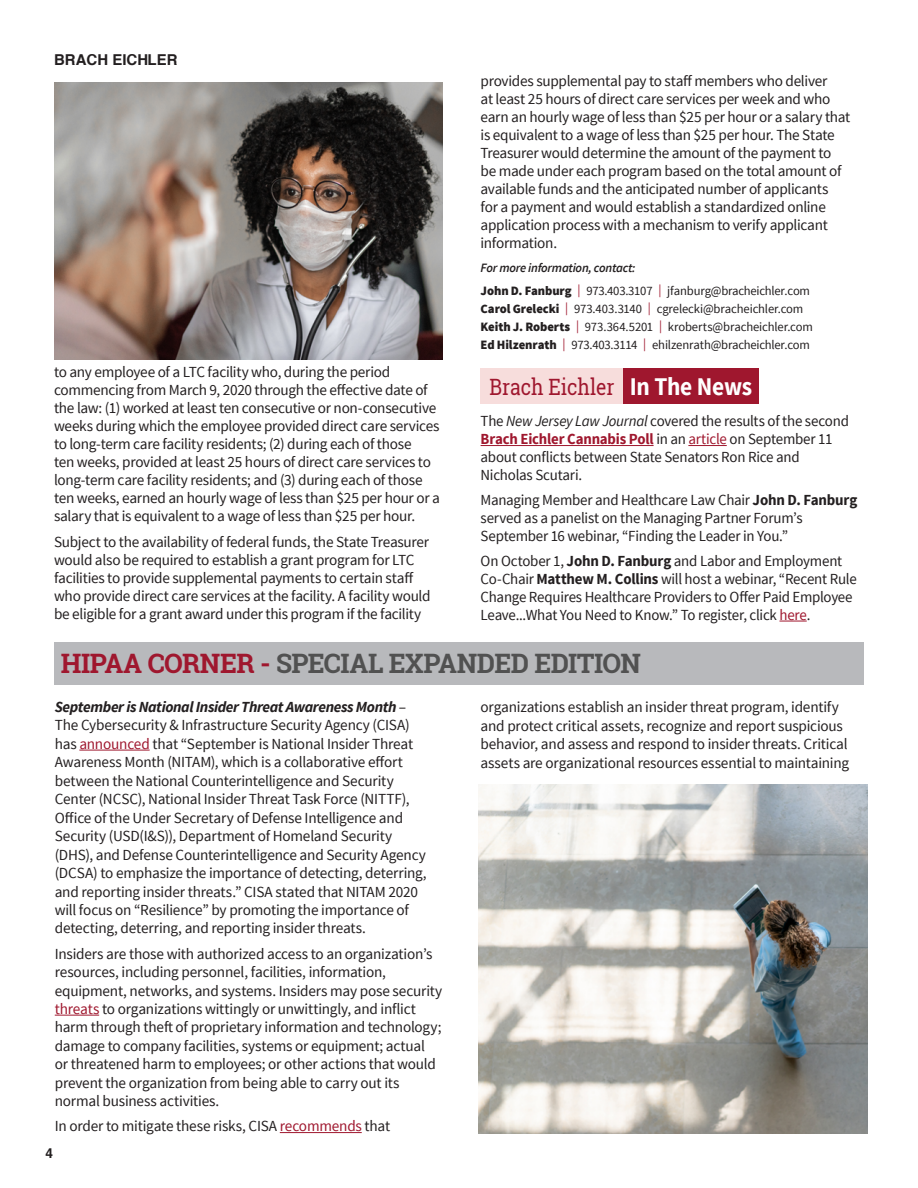
<style>
.page{position:relative;width:918px;height:1188px;background:#fff}
.page>*{position:absolute;margin:0;border:0;box-sizing:border-box;transform-origin:0 0}
.Back_Page_Contacts{font:700 26.7px "Roboto Slab";letter-spacing:-.02em;color:#515151}
.t1{font:700 25.5px "Source Sans Pro";letter-spacing:-.01em;color:#fff;scale:.92 1}
.t2{font:22.5px "Roboto Slab";color:#9f172e;scale:.86 1}
.FOR_MORE_INFORMATI{font:15.3px/18px "Source Sans Pro";letter-spacing:-.015em;color:#231f20}
.t3{font:700 15px "Swansea";color:#231f20}
.Page_Numbers_9_13_65{font:700 13.5px "Swansea";color:#231f20}
.hyperlink{font:12.75px "Source Sans Pro";letter-spacing:-.015em;color:#231f20}
.FOR_MORE_INFORMATI-2{font:12.75px "Source Sans Pro";letter-spacing:-.02em;color:#231f20}
.Back_Page_Contacts-2{font:12.75px "Source Sans Pro";letter-spacing:-.01em;color:#231f20}
.FOR_MORE_INFORMATI-3{font:italic 600 12.75px "Source Sans Pro";letter-spacing:-.02em;color:#231f20}
.s1{font-weight:900}
.s2{color:#9f172e}
.s3{font-style:italic}
.s4{font-weight:700;color:#9f172e}
.s5{font-weight:700}
.s6{font-weight:700;font-style:italic}
</style>
<div class="page">
<hr style="left:481px;top:445px;width:173px;height:1px;background:#9f172e">
<hr style="left:688px;top:445px;width:39px;height:1px;background:#9f172e">
<svg style="left:779px;top:621px;width:28px;height:1px"></svg>
<div style="left:481px;top:368px;width:142px;height:36px;background:#f7dddc"></div>
<div style="left:623px;top:368px;width:136px;height:36px;background:#9f172e"></div>
<img style="left:54px;top:82px;width:389px;height:278px">
<div style="left:54px;top:642px;width:810px;height:42px;background:#b8b9bc"></div>
<hr style="left:79px;top:750px;width:71px;height:1px;background:#9f172e">
<hr style="left:55px;top:1015px;width:44px;height:1px;background:#9f172e">
<hr style="left:280px;top:1132px;width:82px;height:1px;background:#9f172e">
<img style="left:478px;top:784px;width:389px;height:349px">
<p class="t3" style="left:54px;top:51px;width:125px">BRACH EICHLER</p>
<p class="FOR_MORE_INFORMATI" style="left:481px;top:72px;width:371px">provides supplemental pay to staff members who deliver<br>at least 25 hours of direct care services per week and who earn an hourly wage of less than $25 per hour or a salary that is equivalent to a wage of less than $25 per hour. The State Treasurer would determine the amount of the payment to be made under each program based on the total amount of available funds and the anticipated number of applicants<br>for a payment and would establish a standardized online application process with a mechanism to verify applicant information.</p>
<p class="FOR_MORE_INFORMATI-3" style="left:481px;top:260px;width:156px">For more information, contact:</p>
<p class="hyperlink" style="left:481px;top:283px;width:331px"><span class="s1">John D. Fanburg</span> <span class="s2">|</span> 973.403.3107 <span class="s2">|</span> jfanburg@bracheichler.com</p>
<p class="hyperlink" style="left:481px;top:301px;width:324px"><span class="s1">Carol Grelecki</span> <span class="s2">|</span> 973.403.3140 <span class="s2">|</span> cgrelecki@bracheichler.com</p>
<p class="Back_Page_Contacts-2" style="left:481px;top:319px;width:334px"><span class="s1">Keith J. Roberts</span> <span class="s2">|</span> 973.364.5201 <span class="s2">|</span> kroberts@bracheichler.com</p>
<p class="FOR_MORE_INFORMATI-2" style="left:481px;top:337px;width:331px"><span class="s1">Ed Hilzenrath</span> <span class="s2">|</span> 973.403.3114 <span class="s2">|</span> ehilzenrath@bracheichler.com</p>
<p class="t2" style="left:489px;top:371px;width:147px">Brach Eichler</p>
<p class="t1" style="left:630px;top:371px;width:135px">In The News</p>
<p class="FOR_MORE_INFORMATI" style="left:481px;top:413px;width:370px">The <span class="s3">New Jersey Law Journal</span> covered the results of the second <span class="s4">Brach Eichler Cannabis Poll</span> in an <span class="s2">article</span> on September 11 about conflicts between State Senators Ron Rice and Nicholas Scutari.</p>
<p class="FOR_MORE_INFORMATI" style="left:481px;top:491px;width:378px">Managing Member and Healthcare Law Chair <span class="s5">John D. Fanburg </span>served as a panelist on the Managing Partner Forum’s<br>September 16 webinar, “Finding the Leader in You.”</p>
<p class="FOR_MORE_INFORMATI" style="left:481px;top:552px;width:378px">On October 1, <span class="s5">John D. Fanburg</span> and Labor and Employment Co-Chair <span class="s5">Matthew M. Collins</span> will host a webinar, “Recent Rule Change Requires Healthcare Providers to Offer Paid Employee Leave...What You Need to Know.” To register, click <span class="s2">here</span>.</p>
<p class="Back_Page_Contacts" style="left:61px;top:645px;width:582px"><span class="s2">HIPAA CORNER -</span> SPECIAL EXPANDED EDITION</p>
<p class="FOR_MORE_INFORMATI" style="left:55px;top:698px;width:373px;line-height:18.5px"><span class="s6">September is National Insider Threat Awareness Month</span> – The Cybersecurity &amp; Infrastructure Security Agency (CISA) has <span class="s2">announced</span> that “September is National Insider Threat Awareness Month (NITAM), which is a collaborative effort between the National Counterintelligence and Security Center (NCSC), National Insider Threat Task Force (NITTF), Office of the Under Secretary of Defense Intelligence and Security (USD(I&amp;S)), Department of Homeland Security (DHS), and Defense Counterintelligence and Security Agency (DCSA) to emphasize the importance of detecting, deterring, and reporting insider threats.” CISA stated that NITAM 2020 will focus on “Resilience” by promoting the importance of detecting, deterring, and reporting insider threats.</p>
<p class="FOR_MORE_INFORMATI" style="left:55px;top:945px;width:389px;line-height:18.5px">Insiders are those with authorized access to an organization’s resources, including personnel, facilities, information, equipment, networks, and systems. Insiders may pose security <span class="s2">threats</span> to organizations wittingly or unwittingly, and inflict harm through theft of proprietary information and technology; damage to company facilities, systems or equipment; actual<br>or threatened harm to employees; or other actions that would prevent the organization from being able to carry out its normal business activities.</p>
<p class="FOR_MORE_INFORMATI" style="left:55px;top:1118px;width:337px">In order to mitigate these risks, CISA <span class="s2">recommends</span> that</p>
<p class="FOR_MORE_INFORMATI" style="left:54px;top:363px;width:387px">to any employee of a LTC facility who, during the period commencing from March 9, 2020 through the effective date of the law: (1) worked at least ten consecutive or non-consecutive weeks during which the employee provided direct care services to long-term care facility residents; (2) during each of those<br>ten weeks, provided at least 25 hours of direct care services to long-term care facility residents; and (3) during each of those ten weeks, earned an hourly wage of less than $25 per hour or a salary that is equivalent to a wage of less than $25 per hour.</p>
<p class="FOR_MORE_INFORMATI" style="left:54px;top:533px;width:378px">Subject to the availability of federal funds, the State Treasurer would also be required to establish a grant program for LTC facilities to provide supplemental payments to certain staff who provide direct care services at the facility. A facility would be eligible for a grant award under this program if the facility</p>
<p class="FOR_MORE_INFORMATI" style="left:481px;top:698px;width:370px;line-height:18.5px">organizations establish an insider threat program, identify and protect critical assets, recognize and report suspicious behavior, and assess and respond to insider threats. Critical assets are organizational resources essential to maintaining</p>
<p class="Page_Numbers_9_13_65" style="left:45px;top:1145px;width:9px">4</p>
</div>
